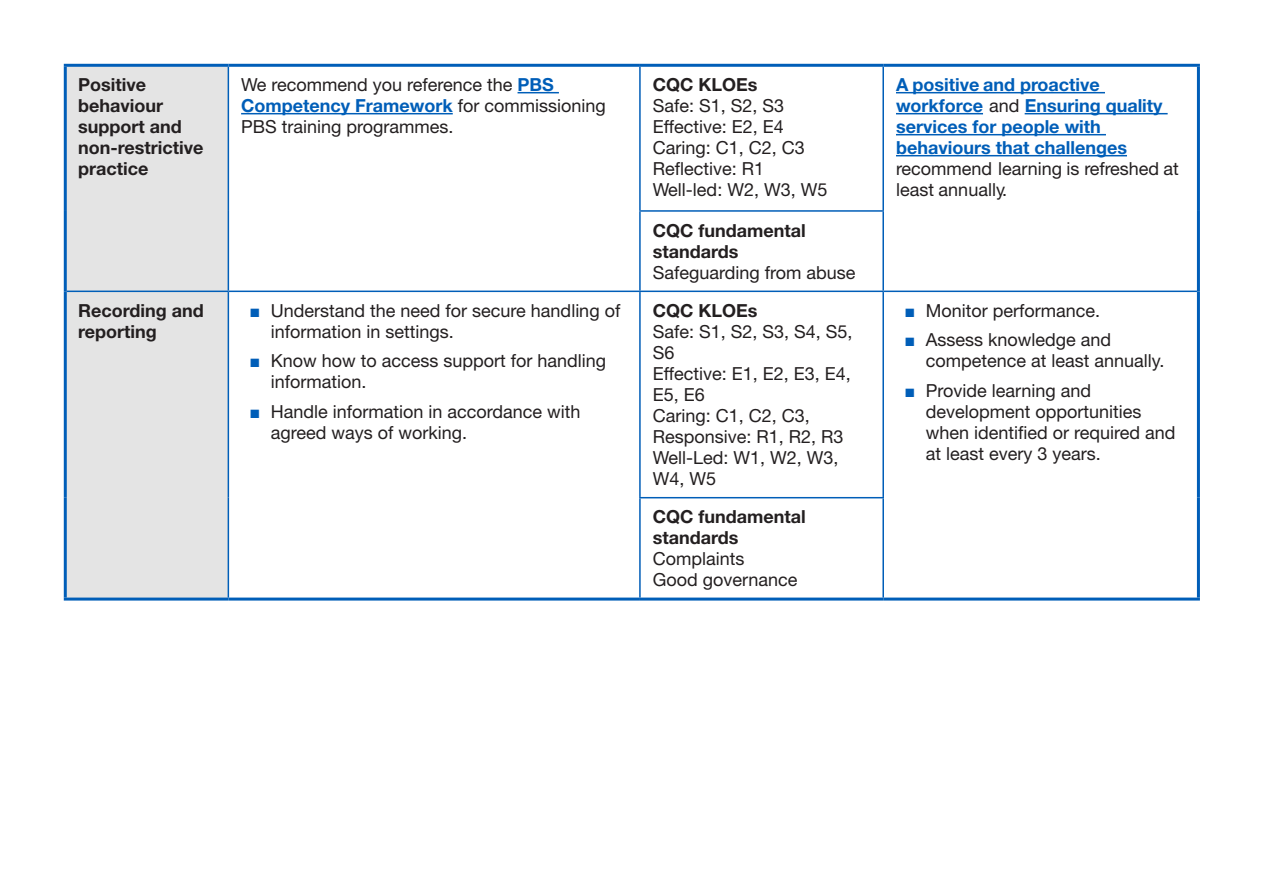
<style>
.page{position:relative;width:1263px;height:893px;background:#fff}
.page>*{position:absolute;margin:0;border:0;box-sizing:border-box;transform-origin:0 0}
.t1{font:18px/21px "Helvetica Neue LT Std";color:#231f20}
.t2{font:700 18px/21px "Helvetica Neue LT Std";color:#005eb8}
.t3{font:700 18px/21px "Helvetica Neue LT Std";color:#231f20}
.s1{font-weight:700;color:#005eb8}
.s2{font-family:"Arial";color:#005eb8}
.s3{font-weight:400;color:#231f20}
</style>
<div class="page">
<div style="left:67px;top:67px;width:161px;height:531px;background:#e4e4e4"></div>
<hr style="left:228px;top:67px;width:1px;height:144px;background:#005eb8">
<hr style="left:228px;top:211px;width:1px;height:80px;background:#005eb8">
<hr style="left:639px;top:67px;width:2px;height:143px;background:#005eb8">
<hr style="left:882px;top:67px;width:2px;height:143px;background:#005eb8">
<hr style="left:639px;top:210px;width:245px;height:2px;background:#005eb8">
<hr style="left:639px;top:212px;width:2px;height:79px;background:#005eb8">
<hr style="left:882px;top:212px;width:2px;height:79px;background:#005eb8">
<hr style="left:228px;top:292px;width:1px;height:206px;background:#005eb8">
<hr style="left:228px;top:498px;width:1px;height:100px;background:#005eb8">
<hr style="left:639px;top:292px;width:2px;height:205px;background:#005eb8">
<hr style="left:882px;top:292px;width:2px;height:205px;background:#005eb8">
<hr style="left:639px;top:497px;width:245px;height:1px;background:#005eb8">
<hr style="left:639px;top:498px;width:2px;height:100px;background:#005eb8">
<hr style="left:882px;top:498px;width:2px;height:100px;background:#005eb8">
<hr style="left:64px;top:67px;width:3px;height:144px;background:#005eb8">
<hr style="left:64px;top:211px;width:3px;height:80px;background:#005eb8">
<hr style="left:1197px;top:67px;width:3px;height:144px;background:#005eb8">
<hr style="left:1197px;top:211px;width:3px;height:80px;background:#005eb8">
<hr style="left:64px;top:291px;width:3px;height:207px;background:#005eb8">
<hr style="left:64px;top:498px;width:3px;height:100px;background:#005eb8">
<hr style="left:1197px;top:291px;width:3px;height:207px;background:#005eb8">
<hr style="left:1197px;top:498px;width:3px;height:100px;background:#005eb8">
<hr style="left:64px;top:64px;width:164px;height:3px;background:#005eb8">
<hr style="left:228px;top:64px;width:412px;height:3px;background:#005eb8">
<hr style="left:883px;top:64px;width:317px;height:3px;background:#005eb8">
<hr style="left:640px;top:64px;width:243px;height:3px;background:#005eb8">
<hr style="left:67px;top:291px;width:161px;height:1px;background:#005eb8">
<hr style="left:228px;top:291px;width:412px;height:1px;background:#005eb8">
<hr style="left:883px;top:291px;width:314px;height:1px;background:#005eb8">
<hr style="left:640px;top:291px;width:243px;height:1px;background:#005eb8">
<hr style="left:64px;top:598px;width:164px;height:3px;background:#005eb8">
<hr style="left:228px;top:598px;width:412px;height:3px;background:#005eb8">
<hr style="left:883px;top:598px;width:317px;height:3px;background:#005eb8">
<hr style="left:640px;top:598px;width:243px;height:3px;background:#005eb8">
<hr style="left:517px;top:92px;width:42px;height:1px;background:#005eb8">
<hr style="left:241px;top:113px;width:212px;height:1px;background:#005eb8">
<hr style="left:896px;top:92px;width:209px;height:1px;background:#005eb8">
<hr style="left:896px;top:113px;width:87px;height:1px;background:#005eb8">
<hr style="left:1025px;top:113px;width:143px;height:1px;background:#005eb8">
<hr style="left:896px;top:134px;width:210px;height:1px;background:#005eb8">
<hr style="left:896px;top:155px;width:231px;height:1px;background:#005eb8">
<p class="t3" style="left:78px;top:74px;width:127px">Positive behaviour support and non-restrictive practice</p>
<p class="t1" style="left:241px;top:74px;width:366px">We recommend you reference the <span class="s1">PBS<br>Competency Framework</span> for commissioning<br>PBS training programmes.</p>
<p class="t3" style="left:653px;top:74px;width:106px">CQC KLOEs</p>
<p class="t1" style="left:653px;top:95px;width:133px">Safe: S1, S2, S3</p>
<p class="t1" style="left:653px;top:116px;width:133px">Effective: E2, E4</p>
<p class="t1" style="left:653px;top:137px;width:154px">Caring: C1, C2, C3</p>
<p class="t1" style="left:653px;top:158px;width:113px">Reflective: R1</p>
<p class="t1" style="left:653px;top:179px;width:176px">Well-led: W2, W3, W5</p>
<p class="t3" style="left:78px;top:300px;width:127px">Recording and reporting</p>
<p class="t1" style="left:271px;top:300px;width:351px;text-indent:-21px"><span class="s2">■</span> Understand the need for secure handling of information in settings.</p>
<p class="t1" style="left:271px;top:350px;width:337px;text-indent:-21px"><span class="s2">■</span> Know how to access support for handling information.</p>
<p class="t1" style="left:271px;top:401px;width:311px;text-indent:-21px"><span class="s2">■</span> Handle information in accordance with agreed ways of working.</p>
<p class="t3" style="left:653px;top:219px;width:154px">CQC fundamental standards</p>
<p class="t1" style="left:653px;top:261px;width:204px">Safeguarding from abuse</p>
<p class="t3" style="left:653px;top:300px;width:106px">CQC KLOEs</p>
<p class="t1" style="left:653px;top:321px;width:201px">Safe: S1, S2, S3, S4, S5,<br>S6</p>
<p class="t1" style="left:653px;top:363px;width:200px">Effective: E1, E2, E3, E4,<br>E5, E6</p>
<p class="t1" style="left:653px;top:405px;width:192px">Caring: C1, C2, C3,<br>Responsive: R1, R2, R3</p>
<p class="t1" style="left:653px;top:447px;width:187px">Well-Led: W1, W2, W3,<br>W4, W5</p>
<p class="t3" style="left:653px;top:506px;width:154px">CQC fundamental standards</p>
<p class="t1" style="left:653px;top:548px;width:93px">Complaints</p>
<p class="t1" style="left:653px;top:569px;width:146px">Good governance</p>
<p class="t2" style="left:896px;top:74px;width:284px">A positive and proactive workforce <span class="s3">and</span> Ensuring quality services for people with behaviours that challenges <span class="s3">recommend learning is refreshed at least annually.</span></p>
<p class="t1" style="left:904px;top:300px;width:197px"><span class="s2">■</span> Monitor performance.</p>
<p class="t1" style="left:926px;top:329px;width:240px;text-indent:-21px"><span class="s2">■</span> Assess knowledge and competence at least annually.</p>
<p class="t1" style="left:926px;top:380px;width:251px;text-indent:-21px"><span class="s2">■</span> Provide learning and development opportunities when identified or required and at least every 3 years.</p>
</div>
